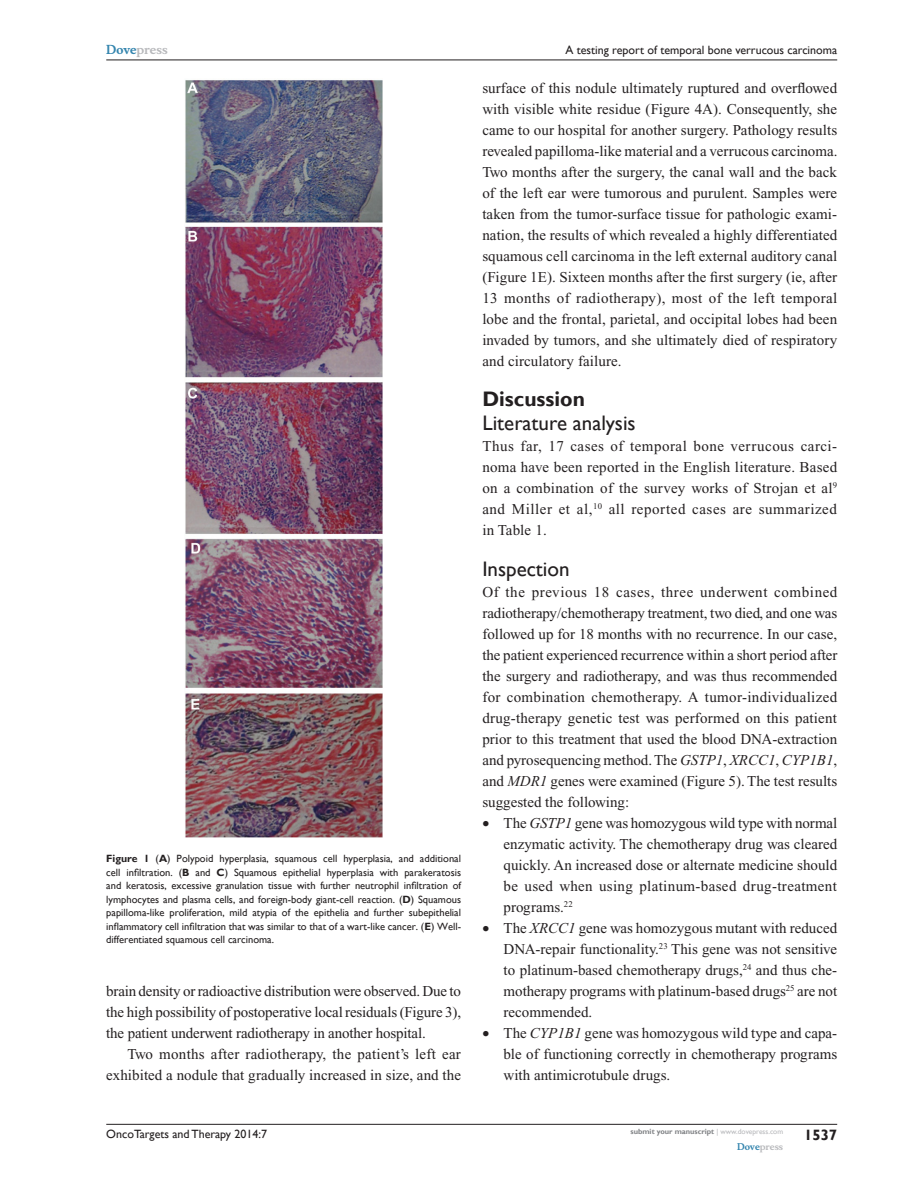
<style>
.page{position:relative;width:918px;height:1188px;background:#fff}
.page>*{position:absolute;margin:0;border:0;box-sizing:border-box;transform-origin:0 0}
.H2-after-H1{font:21px "Gill Sans";color:#231f20}
.t1{font:700 21px "Gill Sans";color:#231f20}
.Tx{font:15px/21px "Times New Roman";letter-spacing:.005em;color:#231f20;text-align:justify}
.TxF{font:15px/21px "Times New Roman";color:#231f20;text-align:justify}
.BL-m{font:15px/21px "Times New Roman";color:#231f20;text-align:justify}
.RunFolio-R{font:700 15px "Gill Sans";color:#231f20}
.RunH-R{font:12px "Gill Sans";color:#231f20}
.RunF-R{font:12px "Gill Sans";color:#231f20}
.RunH-Brand-R{font:700 12px "Musee";color:#b8b9bc}
.FC{font:10.5px/13.5px "Gill Sans";color:#231f20;text-align:justify}
.RunF-Brand-R{font:700 9px "Musee";color:#b8b9bc}
.RunF-SubmityourMS-R{font:700 7.5px "Gill Sans";color:#808285}
.s1{color:#3485ae}
.s2{font-weight:700}
.s3{font-style:italic}
.s4{font-weight:400;color:#b8b9bc}
</style>
<div class="page">
<hr style="left:106px;top:1124px;width:731px;height:1px;background:#231f20">
<hr style="left:106px;top:60px;width:731px;height:1px;background:#231f20">
<img style="left:185px;top:80px;width:198px;height:757px">
<p class="RunH-Brand-R" style="left:106px;top:43px;width:63px"><span class="s1">Dove</span>press</p>
<p class="FC" style="left:106px;top:852px;width:356px"><span class="s2">Figure 1</span> (<span class="s2">A</span>) Polypoid hyperplasia, squamous cell hyperplasia, and additional cell infiltration. (<span class="s2">B</span> and <span class="s2">C</span>) Squamous epithelial hyperplasia with parakeratosis and keratosis, excessive granulation tissue with further neutrophil infiltration of lymphocytes and plasma cells, and foreign-body giant-cell reaction. (<span class="s2">D</span>) Squamous papilloma-like proliferation, mild atypia of the epithelia and further subepithelial inflammatory cell infiltration that was similar to that of a wart-like cancer. (<span class="s2">E</span>) Well&shy;differentiated squamous cell carcinoma.</p>
<p class="Tx" style="left:106px;top:980px;width:356px">brain density or radioactive distribution were observed. Due to the high possibility of postoperative local residuals (Figure 3), the patient underwent radiotherapy in another hospital.</p>
<p class="Tx" style="left:106px;top:1043px;width:356px;text-align:right">Two months after radiotherapy, the patient’s left ear exhibited a nodule that gradually increased in size, and the</p>
<p class="RunH-R" style="left:565px;top:43px;width:273px">A testing report of temporal bone verrucous carcinoma</p>
<p class="Tx" style="left:482px;top:77px;width:357px">surface of this nodule ultimately ruptured and overflowed with visible white residue (Figure 4A). Consequently, she came to our hospital for another surgery. Pathology results revealed papilloma-like material and a verrucous carcinoma.<br>Two months after the surgery, the canal wall and the back of the left ear were tumorous and purulent. Samples were taken from the tumor-surface tissue for pathologic exami&shy;nation, the results of which revealed a highly differentiated squamous cell carcinoma in the left external auditory canal (Figure 1E). Sixteen months after the first surgery (ie, after 13 months of radiotherapy), most of the left temporal lobe and the frontal, parietal, and occipital lobes had been invaded by tumors, and she ultimately died of respiratory and circulatory failure.</p>
<h1 class="t1" style="left:482px;top:386px;width:104px">Discussion</h1>
<p class="H2-after-H1" style="left:482px;top:411px;width:155px">Literature analysis</p>
<p class="TxF" style="left:482px;top:436px;width:356px">Thus far, 17 cases of temporal bone verrucous carci&shy;noma have been reported in the English literature. Based on a combination of the survey works of Strojan et al<sup>9 </sup>and Miller et al,<sup>10</sup> all reported cases are summarized in Table 1.</p>
<h2 class="H2-after-H1" style="left:482px;top:556px;width:89px">Inspection</h2>
<p class="TxF" style="left:482px;top:581px;width:357px">Of the previous 18 cases, three underwent combined radiotherapy/chemotherapy treatment, two died, and one was followed up for 18 months with no recurrence. In our case, the patient experienced recurrence within a short period after the surgery and radiotherapy, and was thus recommended for combination chemotherapy. A tumor-individualized drug-therapy genetic test was performed on this patient prior to this treatment that used the blood DNA-extraction and pyrosequencing method. The <span class="s3">GSTP1</span>, <span class="s3">XRCC1</span>, <span class="s3">CYP1B1</span>, and <span class="s3">MDR1</span> genes were examined (Figure 5). The test results suggested the following:</p>
<p class="BL-m" style="left:504px;top:812px;width:335px;text-indent:-21px">• The <span class="s3">GSTP1</span> gene was homozygous wild type with normal enzymatic activity. The chemotherapy drug was cleared quickly. An increased dose or alternate medicine should be used when using platinum-based drug-treatment programs.<sup>22</sup></p>
<p class="BL-m" style="left:504px;top:917px;width:335px;text-indent:-21px">• The <span class="s3">XRCC1</span> gene was homozygous mutant with reduced DNA-repair functionality.<sup>23</sup> This gene was not sensitive to platinum-based chemotherapy drugs,<sup>24</sup> and thus che&shy;motherapy programs with platinum-based drugs<sup>25</sup> are not recommended.</p>
<p class="BL-m" style="left:504px;top:1022px;width:335px;text-indent:-21px">• The <span class="s3">CYP1B1</span> gene was homozygous wild type and capa&shy;ble of functioning correctly in chemotherapy programs with antimicrotubule drugs.</p>
<p class="RunF-R" style="left:106px;top:1127px;width:162px">OncoTargets and Therapy 2014:7</p>
<p class="RunF-SubmityourMS-R" style="left:631px;top:1127px;width:154px">submit your manuscript <span class="s4">| www.dovepress.com</span></p>
<p class="RunF-Brand-R" style="left:737px;top:1141px;width:48px"><span class="s1">Dove</span>press</p>
<p class="RunFolio-R" style="left:804px;top:1126px;width:35px">1537</p>
</div>
